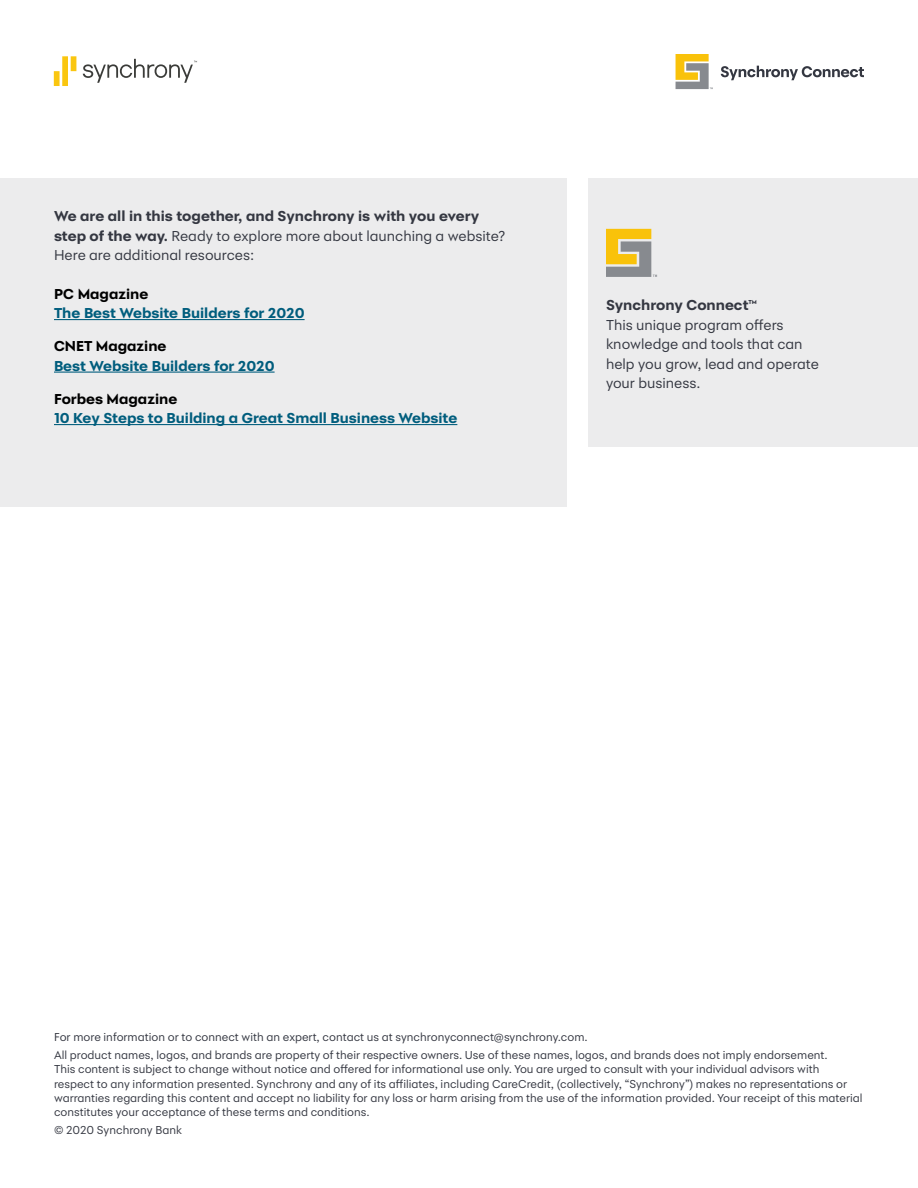
<style>
.page{position:relative;width:918px;height:1188px;background:#fff}
.page>*{position:absolute;margin:0;border:0;box-sizing:border-box;transform-origin:0 0}
.t1{font:15px/19.5px "Synchrony Sans";color:#343741}
.t2{font:700 15px "Synchrony Sans";color:#005d7d}
.t3{font:700 15px "Synchrony Sans";color:#000}
.t4{font:700 15px "Synchrony Sans";color:#343741}
.t5{font:12px/14.4px "Synchrony Sans";color:#343741}
.s1{font-weight:700}
</style>
<div class="page">
<svg style="left:54px;top:56px;width:22px;height:30px"></svg>
<svg style="left:83px;top:59px;width:114px;height:24px"></svg>
<svg style="left:721px;top:66px;width:143px;height:14px"></svg>
<svg style="left:676px;top:54px;width:37px;height:35px"></svg>
<div style="left:588px;top:178px;width:330px;height:269px;background:#ececed"></div>
<svg style="left:606px;top:229px;width:51px;height:48px"></svg>
<div style="left:0;top:178px;width:566px;height:328px;background:#ececed"></div>
<hr style="left:54px;top:319px;width:251px;height:1px;background:#005d7d">
<hr style="left:54px;top:372px;width:221px;height:1px;background:#005d7d">
<hr style="left:54px;top:424px;width:403px;height:1px;background:#005d7d">
<p class="t1" style="left:54px;top:206px;width:452px"><span class="s1">We are all in this together, and Synchrony is with you every step of the way.</span> Ready to explore more about launching a website?<br>Here are additional resources:</p>
<p class="t3" style="left:54px;top:285px;width:96px">PC Magazine</p>
<p class="t2" style="left:54px;top:304px;width:252px">The Best Website Builders for 2020</p>
<p class="t3" style="left:54px;top:337px;width:114px">CNET Magazine</p>
<p class="t2" style="left:54px;top:357px;width:222px">Best Website Builders for 2020</p>
<p class="t3" style="left:54px;top:390px;width:125px">Forbes Magazine</p>
<p class="t2" style="left:54px;top:409px;width:405px">10 Key Steps to Building a Great Small Business Website</p>
<p class="t4" style="left:606px;top:296px;width:153px">Synchrony Connect™</p>
<p class="t1" style="left:606px;top:315px;width:215px">This unique program offers knowledge and tools that can help you grow, lead and operate your business.</p>
<p class="t5" style="left:54px;top:1028px;width:775px;line-height:17.7px">For more information or to connect with an expert, contact us at synchronyconnect@synchrony.com.<br>All product names, logos, and brands are property of their respective owners. Use of these names, logos, and brands does not imply endorsement.</p>
<p class="t5" style="left:54px;top:1062px;width:810px">This content is subject to change without notice and offered for informational use only. You are urged to consult with your individual advisors with respect to any information presented. Synchrony and any of its affiliates, including CareCredit, (collectively, “Synchrony”) makes no representations or warranties regarding this content and accept no liability for any loss or harm arising from the use of the information provided. Your receipt of this material constitutes your acceptance of these terms and conditions.</p>
<p class="t5" style="left:54px;top:1123px;width:129px">© 2020 Synchrony Bank</p>
</div>
